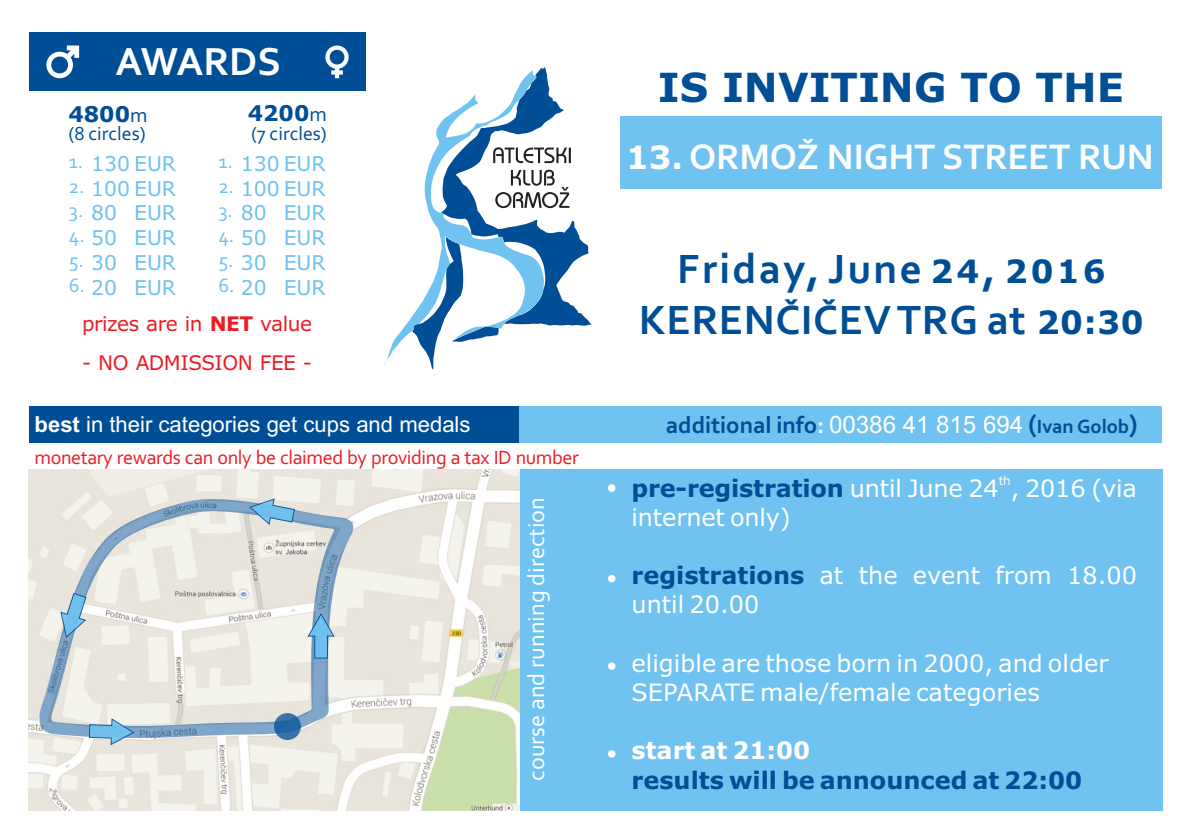
<style>
.page{position:relative;width:1191px;height:840px;background:#fff}
.page>*{position:absolute;margin:0;border:0;box-sizing:border-box;transform-origin:0 0}
.t1{font:700 42.8px/51.2px "Corbel";letter-spacing:.01em;color:#004e96;text-align:center}
.t2{font:700 41px "Corbel";color:#fff}
.t3{font:700 40.2px "Verdana";color:#004e96}
.t4{font:700 37.2px "Corbel";letter-spacing:-.005em;color:#fff}
.t5{font:24px/29.2px "Verdana";color:#fff}
.t6{font:700 24px "Corbel";color:#004e96}
.t7{font:700 24px "Verdana";color:#004e96}
.t8{font:24px "Corbel";color:#fff}
.t9{font:700 24px "Verdana";color:#fff}
.t10{font:22px "Arial";color:#fff}
.t11{font:700 21.6px "Verdana";color:#004e96}
.t12{font:20.4px/24.8px "Verdana";color:#70c2f1}
.t13{font:20.4px/24.8px "Corbel";color:#70c2f1;text-align:justify}
.t14{font:20px "Corbel";letter-spacing:-.02em;color:#ed1c24}
.t15{font:20px "Verdana";letter-spacing:-.025em;color:#ed1c24}
.t16{font:19.8px "Corbel";color:#004e96}
.t17{font:12px "Verdana";color:#fff}
.s1{font-family:"Corbel";font-weight:400;font-size:21px}
.s2{font-weight:700}
.s3{font-family:"Verdana";font-size:32.2px}
.s4{color:#fff}
.s5{font-family:"Arial Nova";font-weight:400;color:#fff}
.s6{font-size:28.4px}
.s7{font-size:20px}
.s8{font-weight:700;color:#004e96}
</style>
<div class="page">
<div style="left:519px;top:469px;width:643px;height:341px;background:#70c2f1"></div>
<div style="left:608px;top:484px;width:7px;height:7px;background:#fff;border-radius:50%"></div>
<div style="left:608px;top:662px;width:7px;height:7px;background:#fff;border-radius:50%"></div>
<div style="left:608px;top:574px;width:7px;height:8px;background:#fff;border-radius:50%"></div>
<svg style="left:608px;top:749px;width:7px;height:8px"></svg>
<div style="left:29px;top:33px;width:337px;height:58px;background:#004e96"></div>
<svg style="left:46px;top:45px;width:33px;height:33px"></svg>
<svg style="left:325px;top:45px;width:24px;height:33px"></svg>
<div style="left:29px;top:406px;width:490px;height:36px;background:#004e96"></div>
<div style="left:519px;top:406px;width:642px;height:36px;background:#70c2f1"></div>
<div style="left:620px;top:116px;width:541px;height:73px;background:#70c2f1"></div>
<svg style="left:384px;top:316px;width:28px;height:49px"></svg>
<svg style="left:412px;top:67px;width:179px;height:302px"></svg>
<img style="left:28px;top:469px;width:491px;height:341px">
<div style="left:274px;top:712px;width:27px;height:27px;background:#3a73a7;border-radius:50%"></div>
<svg style="left:39px;top:494px;width:316px;height:243px;background:#dcdfdd"></svg>
<svg style="left:249px;top:498px;width:46px;height:26px"></svg>
<svg style="left:61px;top:592px;width:25px;height:45px"></svg>
<svg style="left:308px;top:613px;width:26px;height:45px"></svg>
<svg style="left:89px;top:718px;width:45px;height:26px"></svg>
<h2 class="t2" style="left:116px;top:45px;width:167px">AWARDS</h2>
<p class="t11" style="left:68px;top:105px;width:81px">4800<span class="s1">m</span></p>
<p class="t16" style="left:68px;top:125px;width:79px">(8 circles)</p>
<p class="t11" style="left:248px;top:105px;width:81px">4200<span class="s1">m</span></p>
<p class="t16" style="left:251px;top:125px;width:77px">(7 circles)</p>
<p class="t13" style="left:69px;top:150px;width:18px">1.<br>2.<br>3.<br>4.<br>5.<br>6.</p>
<p class="t12" style="left:241px;top:153px;width:86px">130 EUR<br>100 EUR<br>80<br>50<br>30<br>20</p>
<p class="t12" style="left:91px;top:153px;width:86px">130 EUR<br>100 EUR<br>80<br>50<br>30<br>20</p>
<p class="t13" style="left:218px;top:150px;width:18px">1.<br>2.<br>3.<br>4.<br>5.<br>6.</p>
<p class="t12" style="left:134px;top:202px;width:43px;text-align:justify">EUR EUR EUR EUR</p>
<p class="t12" style="left:284px;top:202px;width:43px;text-align:justify">EUR EUR EUR EUR</p>
<p class="t15" style="left:82px;top:315px;width:231px">prizes are in <span class="s2">NET</span> value</p>
<p class="t15" style="left:82px;top:355px;width:231px">- NO ADMISSION FEE -</p>
<p class="t10" style="left:35px;top:415px;width:437px"><span class="s2">best</span> in their categories get cups and medals</p>
<p class="t14" style="left:35px;top:448px;width:546px">monetary rewards can only be claimed by providing a tax ID number</p>
<p class="t8" style="left:526px;top:780px;width:285px;rotate:-90deg">course and running direction</p>
<h3 class="t3" style="left:658px;top:71px;width:468px">IS INVITING TO THE</h3>
<h3 class="t4" style="left:626px;top:141px;width:529px"><span class="s3">13.</span> ORMOŽ NIGHT STREET RUN</h3>
<h1 class="t1" style="left:639px;top:247px;width:506px">Friday, June <span class="s3">24</span>, <span class="s3">2016<br></span>KERENČIČEV TRG at <span class="s3">20:30</span></h1>
<p class="t6" style="left:666px;top:415px;width:473px">additional info<span class="s4">:</span> <span class="s5">00386 41 815 694</span> <span class="s6">(</span><span class="s7">Ivan Golob</span><span class="s6">)</span></p>
<p class="t17" style="left:998px;top:475px;width:14px">th</p>
<p class="t5" style="left:631px;top:475px;width:507px"><span class="s8">pre-registration</span> until June 24 , 2016 (via</p>
<p class="t5" style="left:631px;top:504px;width:161px">internet only)</p>
<p class="t5" style="left:631px;top:562px;width:507px"><span class="s8">registrations</span> at the event from 18.00 until 20.00</p>
<p class="t5" style="left:631px;top:650px;width:478px">eligible are those born in 2000, and older<br>SEPARATE male/female categories</p>
<p class="t9" style="left:631px;top:740px;width:180px">start at 21:00</p>
<p class="t7" style="left:631px;top:769px;width:452px">results will be announced at 22:00</p>
</div>
